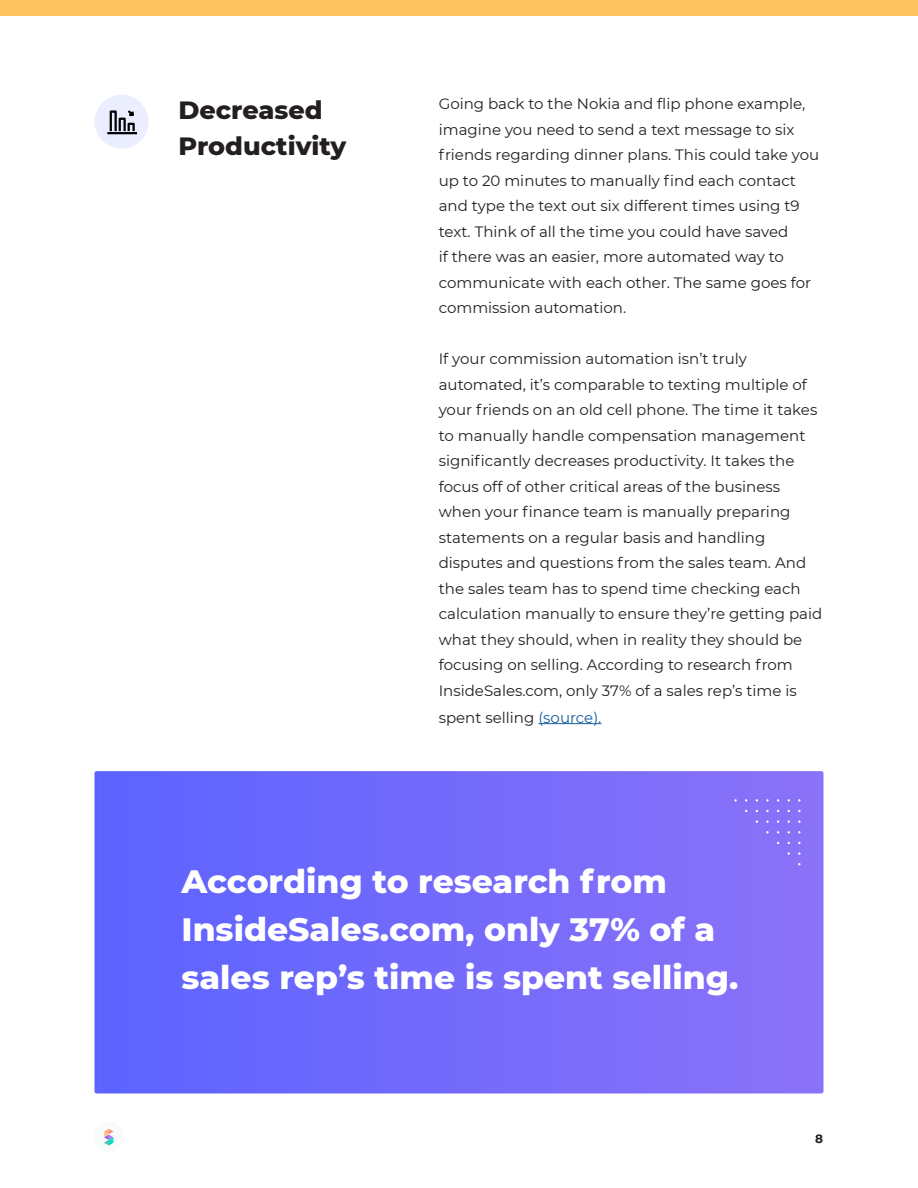
<style>
.page{position:relative;width:918px;height:1188px;background:#fff}
.page>*{position:absolute;margin:0;border:0;box-sizing:border-box;transform-origin:0 0}
.t1{font:800 33px/48px "Montserrat";color:#fff}
.Paragraph_Style_1{font:800 25.5px/36px "Montserrat";color:#231f20}
.body{font:15px/25.5px "Montserrat";color:#231f20}
.t2{font:700 12px "Montserrat";color:#231f20}
.s1{color:#175d9e}
</style>
<div class="page">
<div style="left:94px;top:1122px;width:30px;height:31px;background:#f9fafa;border-radius:50%"></div>
<svg style="left:104px;top:1129px;width:9px;height:16px"></svg>
<svg style="left:94px;top:771px;width:730px;height:323px;background:#746bfb"></svg>
<div style="left:0;top:0;width:918px;height:15px;background:#fec461"></div>
<hr style="left:538px;top:723px;width:63px;height:1px;background:#175d9e">
<div style="left:94px;top:95px;width:54px;height:54px;background:#eaeeff;border-radius:50%"></div>
<svg style="left:107px;top:110px;width:30px;height:25px"></svg>
<p class="Paragraph_Style_1" style="left:178px;top:90px;width:169px">Decreased<br>Productivity</p>
<p class="body" style="left:439px;top:90px;width:382px">Going back to the Nokia and flip phone example, imagine you need to send a text message to six friends regarding dinner plans. This could take you up to 20 minutes to manually find each contact and type the text out six different times using t9 text. Think of all the time you could have saved<br>if there was an easier, more automated way to communicate with each other. The same goes for commission automation.</p>
<p class="body" style="left:439px;top:345px;width:385px">If your commission automation isn’t truly automated, it’s comparable to texting multiple of your friends on an old cell phone. The time it takes to manually handle compensation management significantly decreases productivity. It takes the focus off of other critical areas of the business when your finance team is manually preparing statements on a regular basis and handling disputes and questions from the sales team. And the sales team has to spend time checking each calculation manually to ensure they’re getting paid what they should, when in reality they should be focusing on selling. According to research from InsideSales.com, only 37% of a sales rep’s time is</p>
<p class="body" style="left:439px;top:704px;width:164px">spent selling <span class="s1">(source).</span></p>
<p class="t1" style="left:182px;top:856px;width:559px">According to research from<br>InsideSales.com, only 37% of a sales rep’s time is spent selling.</p>
<p class="t2" style="left:815px;top:1130px;width:9px">8</p>
</div>
